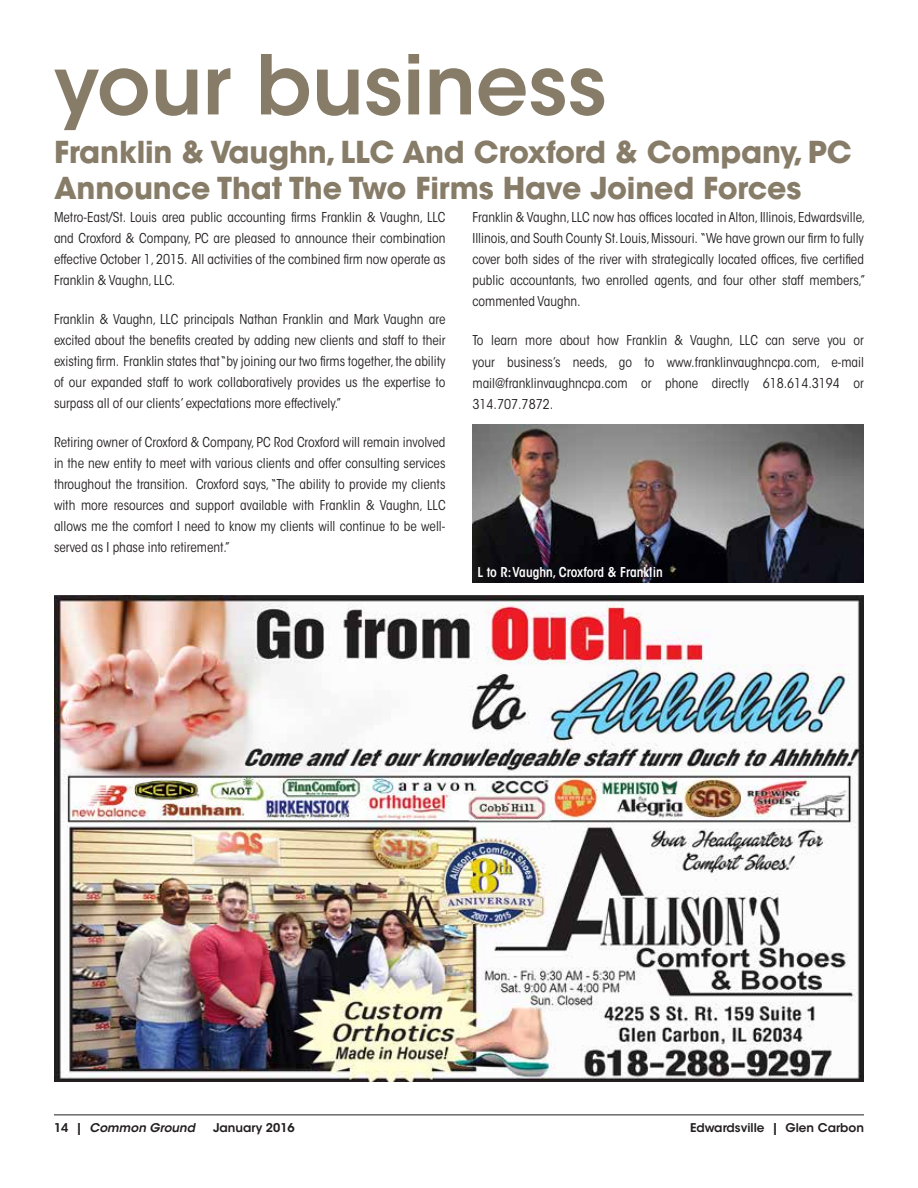
<style>
.page{position:relative;width:918px;height:1188px;background:#fff}
.page>*{position:absolute;margin:0;border:0;box-sizing:border-box;transform-origin:0 0}
.t1{font:600 81.75px "ITC Avant Garde Std";color:#877c68}
.t2{font:700 30px/36px "ITC Avant Garde Std";letter-spacing:-.005em;color:#877c68}
.t3{font:condensed 13.5px/21px "ITC Avant Garde Std";color:#231f20;text-align:justify}
.t4{font:600 condensed 13.5px "ITC Avant Garde Std";color:#fff}
.t5{font:600 12px "ITC Avant Garde Std";color:#231f20}
.t6{font:italic 600 12px "ITC Avant Garde Std";color:#231f20}
.s1{font-style:normal}
</style>
<div class="page">
<hr style="left:54px;top:1114px;width:810px;height:1px;background:#231f20">
<img style="left:54px;top:596px;width:810px;height:486px">
<img style="left:472px;top:425px;width:392px;height:157px">
<h1 class="t1" style="left:54px;top:33px;width:554px">your business</h1>
<h2 class="t2" style="left:54px;top:133px;width:799px">Franklin &amp; Vaughn, LLC And Croxford &amp; Company, PC<br>Announce That The Two Firms Have Joined Forces</h2>
<p class="t3" style="left:54px;top:207px;width:393px">Metro-East/St. Louis area public accounting firms Franklin &amp; Vaughn, LLC and Croxford &amp; Company, PC are pleased to announce their combination effective October 1, 2015. All activities of the combined firm now operate as Franklin &amp; Vaughn, LLC.</p>
<p class="t3" style="left:54px;top:309px;width:393px">Franklin &amp; Vaughn, LLC principals Nathan Franklin and Mark Vaughn are excited about the benefits created by adding new clients and staff to their existing firm. Franklin states that “by joining our two firms together, the ability of our expanded staff to work collaboratively provides us the expertise to surpass all of our clients’ expectations more effectively.”</p>
<p class="t3" style="left:54px;top:432px;width:393px">Retiring owner of Croxford &amp; Company, PC Rod Croxford will remain involved in the new entity to meet with various clients and offer consulting services throughout the transition. Croxford says, “The ability to provide my clients with more resources and support available with Franklin &amp; Vaughn, LLC allows me the comfort I need to know my clients will continue to be well&shy;served as I phase into retirement.”</p>
<p class="t3" style="left:472px;top:207px;width:394px">Franklin &amp; Vaughn, LLC now has offices located in Alton, Illinois, Edwardsville, Illinois, and South County St. Louis, Missouri. “We have grown our firm to fully cover both sides of the river with strategically located offices, five certified public accountants, two enrolled agents, and four other staff members,” commented Vaughn.</p>
<p class="t3" style="left:472px;top:330px;width:393px">To learn more about how Franklin &amp; Vaughn, LLC can serve you or your business’s needs, go to www.franklinvaughncpa.com, e-mail mail@franklinvaughncpa.com or phone directly 618.614.3194 or 314.707.7872.</p>
<p class="t4" style="left:478px;top:563px;width:187px">L to R: Vaughn, Croxford &amp; Franklin</p>
<p class="t6" style="left:54px;top:1120px;width:143px"><span class="s1">14 |</span> Common Ground</p>
<p class="t5" style="left:213px;top:1120px;width:83px">January 2016</p>
<p class="t5" style="left:690px;top:1120px;width:176px">Edwardsville | Glen Carbon</p>
</div>
